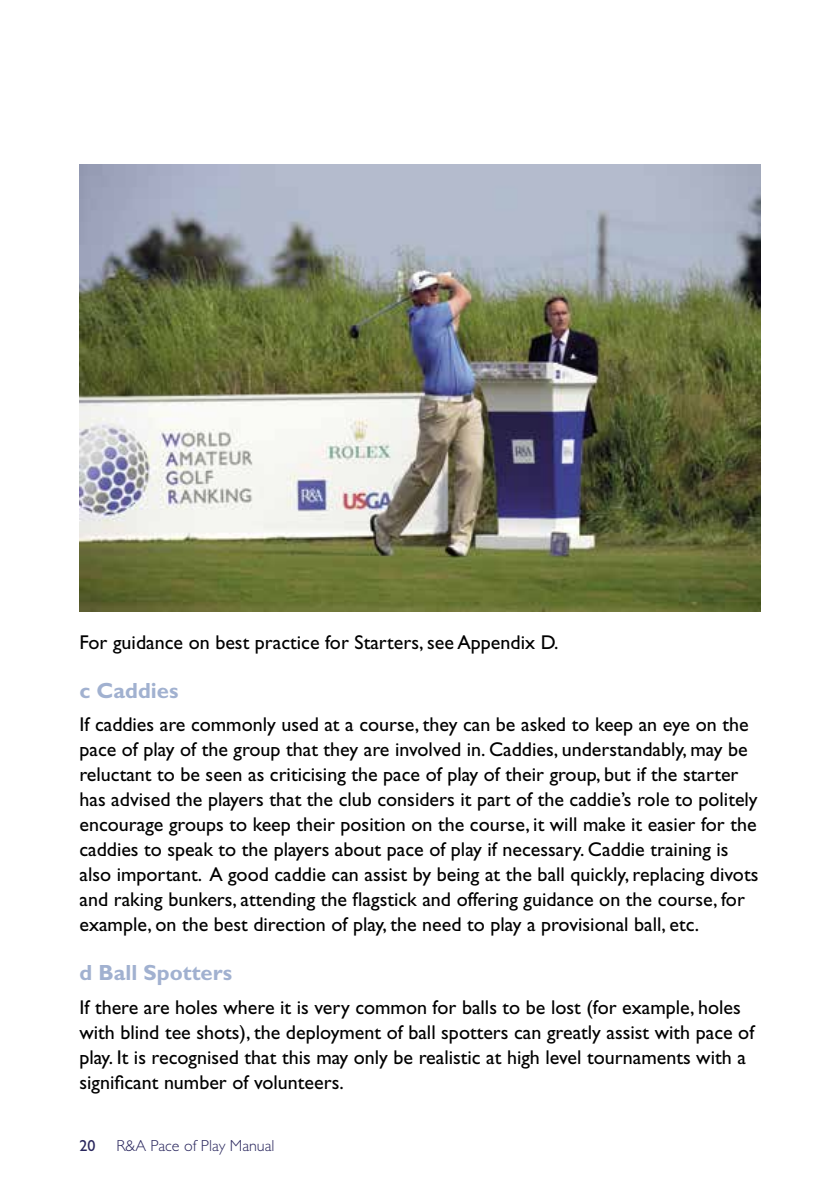
<style>
.page{position:relative;width:840px;height:1191px;background:#fff}
.page>*{position:absolute;margin:0;border:0;box-sizing:border-box;transform-origin:0 0}
.t1{font:700 22px "Gill Sans";color:#a1b1d0}
.t2{font:20px/25px "Gill Sans";color:#000}
.t3{font:300 16px "Gill Sans";color:#29265d}
.t4{font:16px "Gill Sans";color:#29265d}
</style>
<div class="page">
<img style="left:79px;top:164px;width:681px;height:447px">
<p class="t2" style="left:79px;top:630px;width:480px">For guidance on best practice for Starters, see Appendix D.</p>
<p class="t1" style="left:79px;top:677px;width:100px">c Caddies</p>
<p class="t2" style="left:79px;top:712px;width:680px">If caddies are commonly used at a course, they can be asked to keep an eye on the pace of play of the group that they are involved in. Caddies, understandably, may be reluctant to be seen as criticising the pace of play of their group, but if the starter has advised the players that the club considers it part of the caddie’s role to politely encourage groups to keep their position on the course, it will make it easier for the caddies to speak to the players about pace of play if necessary. Caddie training is also important. A good caddie can assist by being at the ball quickly, replacing divots and raking bunkers, attending the flagstick and offering guidance on the course, for example, on the best direction of play, the need to play a provisional ball, etc.</p>
<p class="t1" style="left:79px;top:959px;width:154px">d Ball Spotters</p>
<p class="t2" style="left:79px;top:994px;width:676px">If there are holes where it is very common for balls to be lost (for example, holes with blind tee shots), the deployment of ball spotters can greatly assist with pace of play. It is recognised that this may only be realistic at high level tournaments with a significant number of volunteers.</p>
<p class="t4" style="left:79px;top:1136px;width:17px">20</p>
<p class="t3" style="left:116px;top:1136px;width:160px">R&amp;A Pace of Play Manual</p>
</div>
